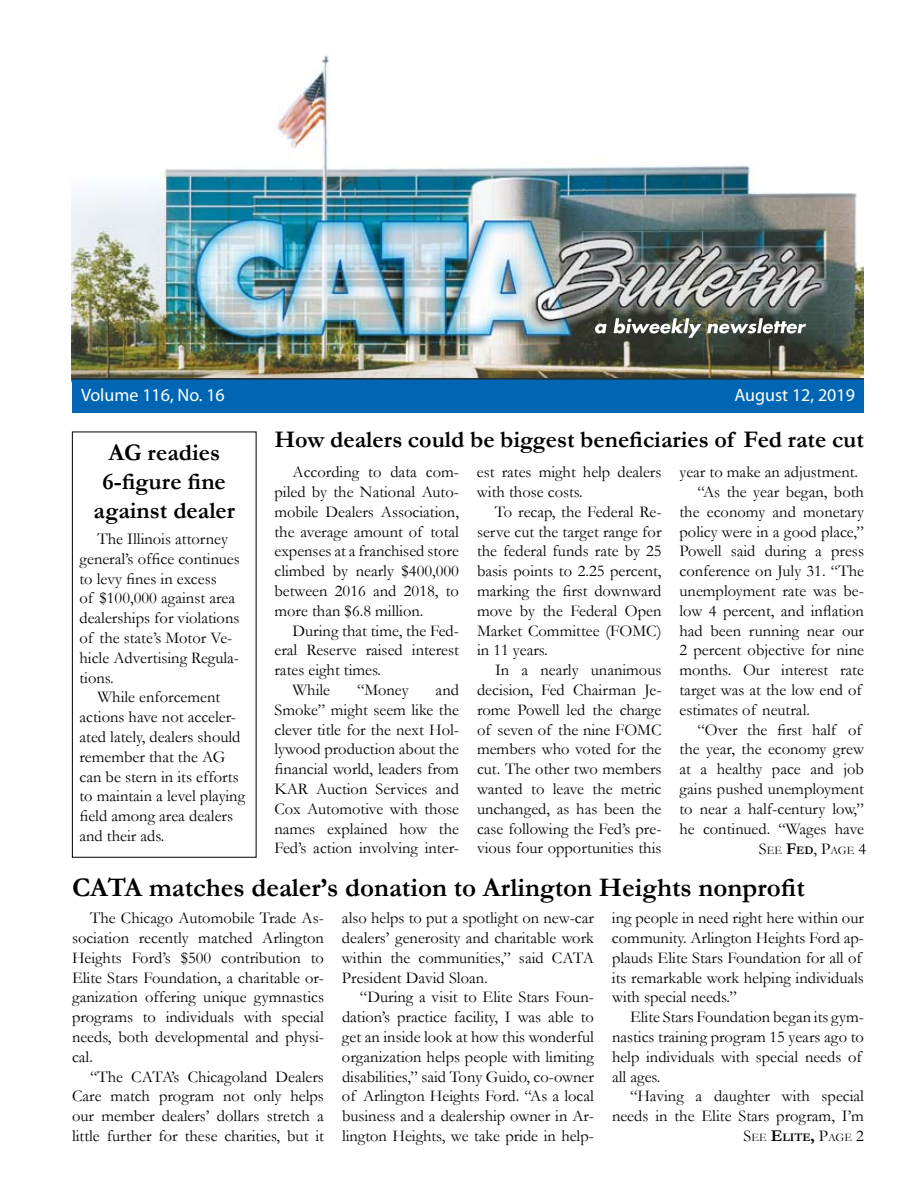
<style>
.page{position:relative;width:918px;height:1188px;background:#fff}
.page>*{position:absolute;margin:0;border:0;box-sizing:border-box;transform-origin:0 0}
.t1{font:700 27px "Garamond";color:#000}
.t2{font:700 24px/28.8px "Garamond";color:#000;text-align:center}
.t3{font:18px "Myriad Pro";color:#fff}
.t4{font:16.5px/19.8px "Garamond";color:#000;text-align:justify}
.t5{font:11.55px "Garamond";color:#000}
.s1{font-size:16.5px}
.s2{font-weight:700;font-size:16.5px}
.s3{font-weight:700}
</style>
<div class="page">
<div style="left:72px;top:432px;width:184px;height:426px;border:1px solid #000"></div>
<img style="left:72px;top:54px;width:792px;height:324px">
<div style="left:72px;top:379px;width:792px;height:34px;background:#0066b3"></div>
<hr style="left:72px;top:378px;width:792px;height:2px;background:#292a2c">
<svg style="left:595px;top:324px;width:12px;height:10px"></svg>
<svg style="left:614px;top:318px;width:192px;height:20px"></svg>
<p class="t3" style="left:81px;top:384px;width:145px">Volume 116, No. 16</p>
<p class="t3" style="left:734px;top:384px;width:122px">August 12, 2019</p>
<h2 class="t2" style="left:93px;top:439px;width:143px">AG readies<br>6-figure fine against dealer</h2>
<p class="t4" style="left:79px;top:529px;width:162px;text-align:left;text-indent:18px">The Illinois attorney general’s office continues to levy fines in excess<br>of $100,000 against area dealerships for violations of the state’s Motor Ve&shy;hicle Advertising Regula&shy;tions.</p>
<p class="t4" style="left:79px;top:687px;width:167px;text-align:left;text-indent:18px">While enforcement actions have not acceler&shy;ated lately, dealers should remember that the AG can be stern in its efforts to maintain a level playing field among area dealers and their ads.</p>
<h2 class="t2" style="left:274px;top:425px;width:591px">How dealers could be biggest beneficiaries of Fed rate cut</h2>
<p class="t4" style="left:275px;top:462px;width:186px;text-indent:18px">According to data com&shy;piled by the National Auto&shy;mobile Dealers Association, the average amount of total expenses at a franchised store climbed by nearly $400,000 between 2016 and 2018, to more than $6.8 million.</p>
<p class="t4" style="left:293px;top:620px;width:168px">During that time, the Fed-</p>
<p class="t4" style="left:275px;top:640px;width:186px">eral Reserve raised interest</p>
<p class="t4" style="left:275px;top:660px;width:108px">rates eight times.</p>
<p class="t4" style="left:293px;top:680px;width:39px">While</p>
<p class="t4" style="left:357px;top:680px;width:53px">“Money</p>
<p class="t4" style="left:274px;top:680px;width:186px;text-indent:161px">and Smoke” might seem like the clever title for the next Hol&shy;lywood production about the financial world, leaders from KAR Auction Services and Cox Automotive with those names explained how the Fed’s action involving inter-</p>
<p class="t4" style="left:477px;top:462px;width:186px">est rates might help dealers with those costs.</p>
<p class="t4" style="left:477px;top:501px;width:186px;text-indent:18px">To recap, the Federal Re&shy;serve cut the target range for the federal funds rate by 25 basis points to 2.25 percent, marking the first downward move by the Federal Open Market Committee (FOMC) in 11 years.</p>
<p class="t4" style="left:477px;top:660px;width:186px;text-indent:18px">In a nearly unanimous decision, Fed Chairman Je&shy;rome Powell led the charge of seven of the nine FOMC members who voted for the cut. The other two members wanted to leave the metric unchanged, as has been the case following the Fed’s pre&shy;vious four opportunities this</p>
<p class="t4" style="left:679px;top:462px;width:180px">year to make an adjustment.</p>
<p class="t4" style="left:697px;top:482px;width:168px">“As the year began, both</p>
<p class="t4" style="left:679px;top:501px;width:186px">the economy and monetary</p>
<p class="t4" style="left:680px;top:521px;width:186px">policy were in a good place,”</p>
<p class="t4" style="left:680px;top:541px;width:186px">Powell said during a press</p>
<p class="t4" style="left:680px;top:561px;width:186px">conference on July 31. “The</p>
<p class="t4" style="left:680px;top:581px;width:186px">unemployment rate was be-</p>
<p class="t4" style="left:680px;top:600px;width:186px">low 4 percent, and inflation</p>
<p class="t4" style="left:680px;top:620px;width:186px">had been running near our</p>
<p class="t4" style="left:680px;top:640px;width:186px">2 percent objective for nine</p>
<p class="t4" style="left:680px;top:660px;width:186px">months. Our interest rate</p>
<p class="t4" style="left:680px;top:680px;width:184px">target was at the low end of</p>
<p class="t4" style="left:680px;top:699px;width:132px">estimates of neutral.</p>
<p class="t4" style="left:698px;top:719px;width:166px">“Over the first half of</p>
<p class="t4" style="left:680px;top:739px;width:186px">the year, the economy grew</p>
<p class="t4" style="left:680px;top:759px;width:186px">at a healthy pace and job</p>
<p class="t4" style="left:680px;top:779px;width:186px">gains pushed unemployment</p>
<p class="t4" style="left:680px;top:798px;width:186px">to near a half-century low,”</p>
<p class="t4" style="left:680px;top:818px;width:186px">he continued. “Wages have</p>
<p class="t5" style="left:759px;top:842px;width:109px"><span class="s1">S</span>ee <span class="s2">F</span><span class="s3">ed</span><span class="s1">, P</span>age <span class="s1">4</span></p>
<h1 class="t1" style="left:72px;top:869px;width:734px">CATA matches dealer’s donation to Arlington Heights nonprofit</h1>
<p class="t4" style="left:72px;top:908px;width:254px;text-indent:18px">The Chicago Automobile Trade As&shy;sociation recently matched Arlington Heights Ford’s $500 contribution to Elite Stars Foundation, a charitable or&shy;ganization offering unique gymnastics programs to individuals with special needs, both developmental and physi&shy;cal.</p>
<p class="t4" style="left:72px;top:1066px;width:254px;text-indent:18px">“The CATA’s Chicagoland Dealers Care match program not only helps our member dealers’ dollars stretch a little further for these charities, but it</p>
<p class="t4" style="left:612px;top:908px;width:254px;text-align:left">ing people in need right here within our community. Arlington Heights Ford ap&shy;plauds Elite Stars Foundation for all of its remarkable work helping individuals with special needs.”</p>
<p class="t4" style="left:612px;top:1007px;width:254px;text-align:left;text-indent:18px">Elite Stars Foundation began its gym&shy;nastics training program 15 years ago to help individuals with special needs of all ages.</p>
<p class="t4" style="left:612px;top:1086px;width:254px;text-align:right">“Having a daughter with special needs in the Elite Stars program, I’m</p>
<p class="t4" style="left:342px;top:908px;width:254px">also helps to put a spotlight on new-car dealers’ generosity and charitable work within the communities,” said CATA President David Sloan.</p>
<p class="t4" style="left:342px;top:987px;width:254px;text-indent:18px">“During a visit to Elite Stars Foun&shy;dation’s practice facility, I was able to get an inside look at how this wonderful organization helps people with limiting disabilities,” said Tony Guido, co-owner of Arlington Heights Ford. “As a local business and a dealership owner in Ar&shy;lington Heights, we take pride in help-</p>
<p class="t5" style="left:744px;top:1130px;width:122px"><span class="s1">S</span>ee <span class="s2">E</span><span class="s3">lite</span><span class="s2">,</span> <span class="s1">P</span>age <span class="s1">2</span></p>
</div>
